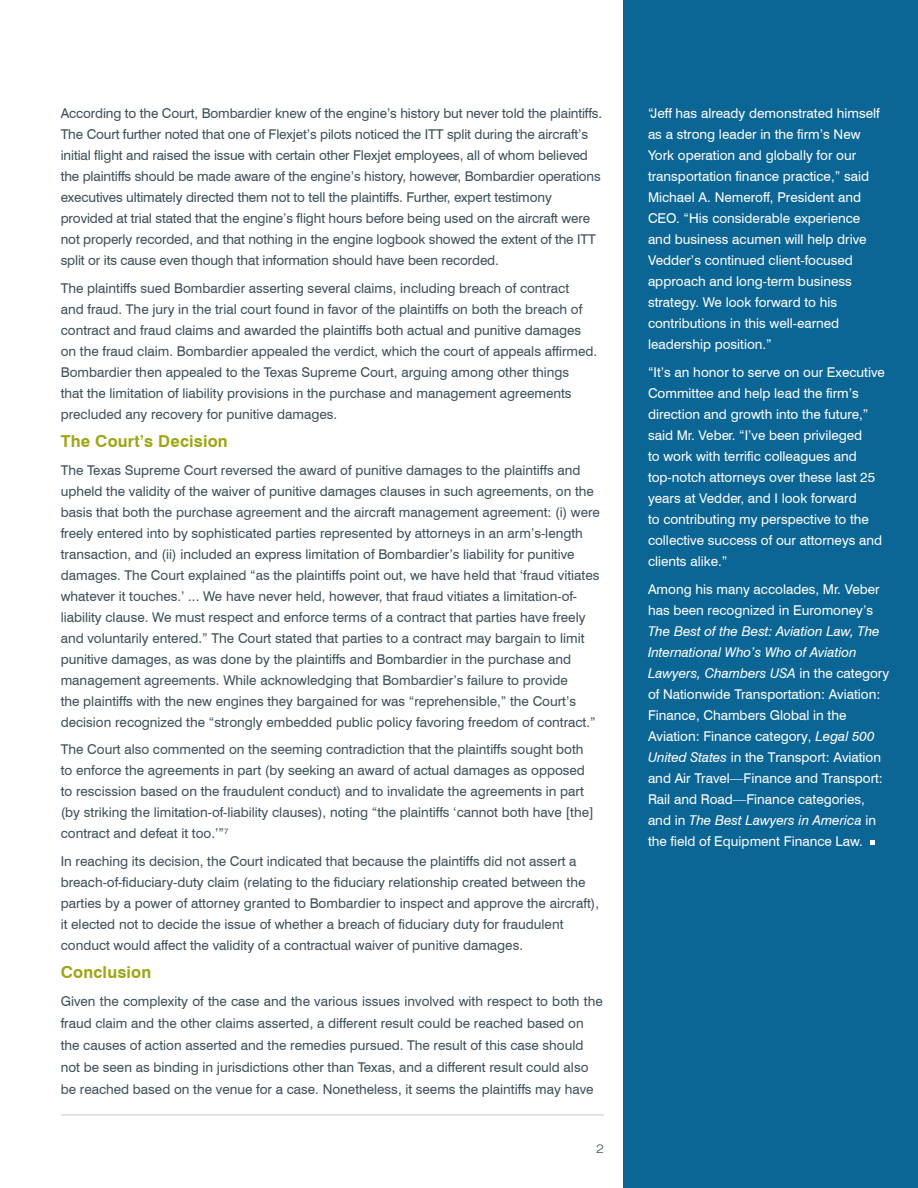
<style>
.page{position:relative;width:918px;height:1188px;background:#fff}
.page>*{position:absolute;margin:0;border:0;box-sizing:border-box;transform-origin:0 0}
.t1{font:700 16.5px "Swiss 721 BT";letter-spacing:.01em;color:#9ea615}
.t2{font:13.5px/21px "Swiss 721 BT";color:#3d4f59}
.t3{font:13.5px/21px "Swiss 721 BT";color:#fff}
.t4{font:300 expanded 12px "Swiss 721 BT";color:#3d4f59}
.s1{font-style:italic}
</style>
<div class="page">
<div style="left:623px;top:0;width:295px;height:1188px;background:#0b6696"></div>
<hr style="left:61px;top:1115px;width:543px;height:1px;background:#c7c8ca">
<svg style="left:870px;top:840px;width:4px;height:4px"></svg>
<p class="t2" style="left:61px;top:103px;width:543px">According to the Court, Bombardier knew of the engine’s history but never told the plaintiffs.<br>The Court further noted that one of Flexjet’s pilots noticed the ITT split during the aircraft’s initial flight and raised the issue with certain other Flexjet employees, all of whom believed the plaintiffs should be made aware of the engine’s history, however, Bombardier operations executives ultimately directed them not to tell the plaintiffs. Further, expert testimony provided at trial stated that the engine’s flight hours before being used on the aircraft were not properly recorded, and that nothing in the engine logbook showed the extent of the ITT split or its cause even though that information should have been recorded.</p>
<p class="t2" style="left:61px;top:278px;width:538px">The plaintiffs sued Bombardier asserting several claims, including breach of contract<br>and fraud. The jury in the trial court found in favor of the plaintiffs on both the breach of contract and fraud claims and awarded the plaintiffs both actual and punitive damages on the fraud claim. Bombardier appealed the verdict, which the court of appeals affirmed.<br>Bombardier then appealed to the Texas Supreme Court, arguing among other things<br>that the limitation of liability provisions in the purchase and management agreements precluded any recovery for punitive damages.</p>
<p class="t1" style="left:61px;top:431px;width:169px">The Court’s Decision</p>
<p class="t2" style="left:61px;top:459px;width:541px">The Texas Supreme Court reversed the award of punitive damages to the plaintiffs and upheld the validity of the waiver of punitive damages clauses in such agreements, on the basis that both the purchase agreement and the aircraft management agreement: (i) were freely entered into by sophisticated parties represented by attorneys in an arm’s-length transaction, and (ii) included an express limitation of Bombardier’s liability for punitive damages. The Court explained “as the plaintiffs point out, we have held that ‘fraud vitiates whatever it touches.’ ... We have never held, however, that fraud vitiates a limitation-of&shy;liability clause. We must respect and enforce terms of a contract that parties have freely and voluntarily entered.” The Court stated that parties to a contract may bargain to limit punitive damages, as was done by the plaintiffs and Bombardier in the purchase and management agreements. While acknowledging that Bombardier’s failure to provide<br>the plaintiffs with the new engines they bargained for was “reprehensible,” the Court’s decision recognized the “strongly embedded public policy favoring freedom of contract.”</p>
<p class="t2" style="left:61px;top:739px;width:535px">The Court also commented on the seeming contradiction that the plaintiffs sought both to enforce the agreements in part (by seeking an award of actual damages as opposed to rescission based on the fraudulent conduct) and to invalidate the agreements in part (by striking the limitation-of-liability clauses), noting “the plaintiffs ‘cannot both have [the] contract and defeat it too.’”<sup>7</sup></p>
<p class="t2" style="left:61px;top:851px;width:540px">In reaching its decision, the Court indicated that because the plaintiffs did not assert a breach-of-fiduciary-duty claim (relating to the fiduciary relationship created between the parties by a power of attorney granted to Bombardier to inspect and approve the aircraft), it elected not to decide the issue of whether a breach of fiduciary duty for fraudulent conduct would affect the validity of a contractual waiver of punitive damages.</p>
<p class="t1" style="left:61px;top:962px;width:92px">Conclusion</p>
<p class="t2" style="left:61px;top:989px;width:544px;line-height:22.2px">Given the complexity of the case and the various issues involved with respect to both the fraud claim and the other claims asserted, a different result could be reached based on the causes of action asserted and the remedies pursued. The result of this case should not be seen as binding in jurisdictions other than Texas, and a different result could also be reached based on the venue for a case. Nonetheless, it seems the plaintiffs may have</p>
<p class="t4" style="left:596px;top:1142px;width:9px">2</p>
<p class="t3" style="left:648px;top:103px;width:233px">“Jeff has already demonstrated himself as a strong leader in the firm’s New York operation and globally for our transportation finance practice,” said Michael A. Nemeroff, President and CEO. “His considerable experience and business acumen will help drive Vedder’s continued client-focused approach and long-term business strategy. We look forward to his contributions in this well-earned leadership position.”</p>
<p class="t3" style="left:648px;top:362px;width:238px">“It’s an honor to serve on our Executive Committee and help lead the firm’s direction and growth into the future,” said Mr. Veber. “I’ve been privileged<br>to work with terrific colleagues and top-notch attorneys over these last 25 years at Vedder, and I look forward<br>to contributing my perspective to the collective success of our attorneys and clients alike.”</p>
<p class="t3" style="left:648px;top:578px;width:233px">Among his many accolades, Mr. Veber has been recognized in Euromoney’s</p>
<p class="t3" style="left:648px;top:621px;width:243px"><span class="s1">The Best of the Best: Aviation Law, The International Who’s Who of Aviation Lawyers, Chambers USA</span> in the category of Nationwide Transportation: Aviation:<br>Finance, Chambers Global in the Aviation: Finance category, <span class="s1">Legal 500<br>United States</span> in the Transport: Aviation and Air Travel—Finance and Transport:<br>Rail and Road—Finance categories, and in <span class="s1">The Best Lawyers in America</span> in the field of Equipment Finance Law.</p>
</div>
